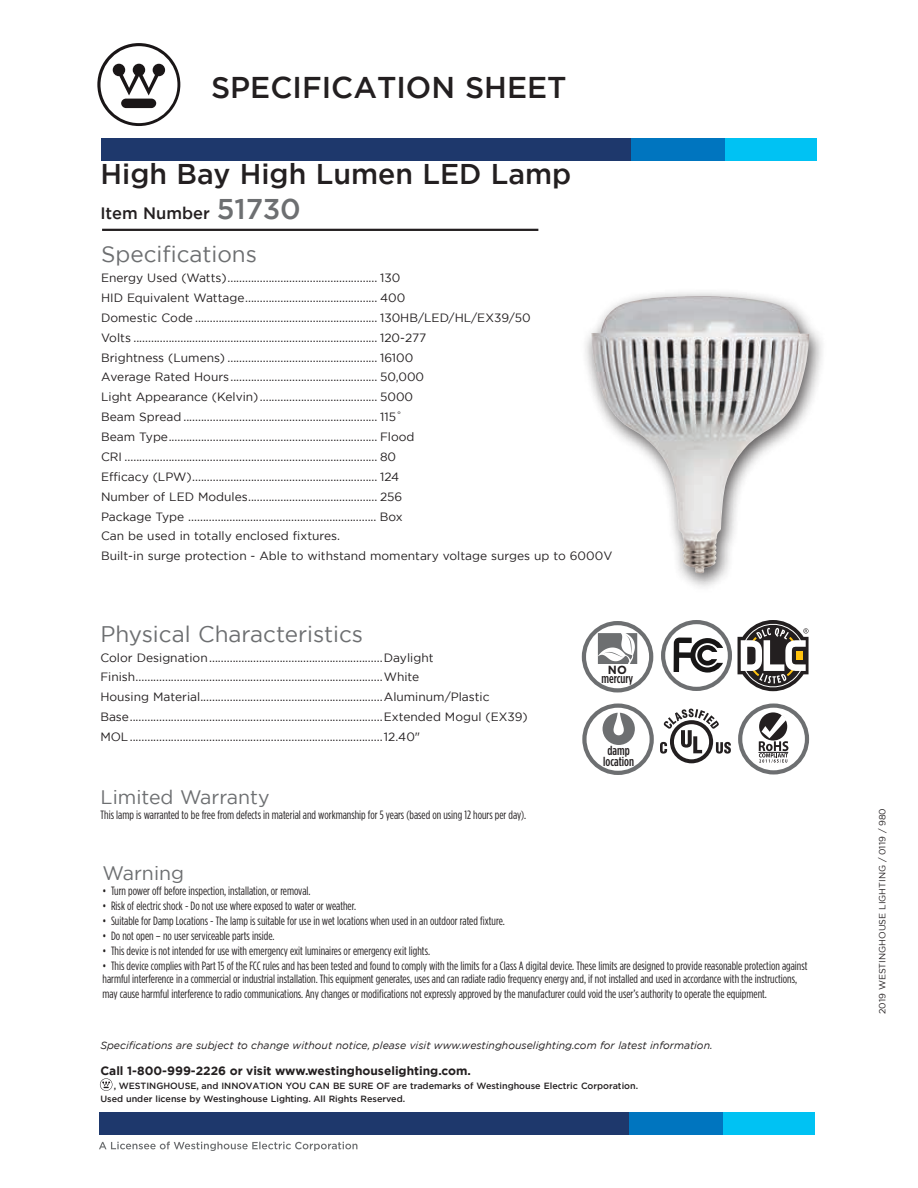
<style>
.page{position:relative;width:918px;height:1188px;background:#fff}
.page>*{position:absolute;margin:0;border:0;box-sizing:border-box;transform-origin:0 0}
.t1{font:500 30px "Gotham";color:#231f20}
.t2{font:500 28.5px "Gotham";color:#231f20}
.t3{font:22.5px "Gotham";color:#6d6f71}
.t4{font:19.5px "Gotham";color:#6d6f71}
.t5{font:500 16.5px "Gotham";color:#231f20}
.t6{font:500 13.05px/10.2px "Gotham Condensed";color:#231f20;text-align:center}
.t7{font:12px/19.8px "Gotham";color:#231f20}
.t8{font:12px/12.8px "Gotham Condensed";color:#231f20}
.t9{font:700 12px "Gotham";color:#231f20}
.t10{font:700 11.85px "Gotham";color:#231f20}
.t11{font:italic 10.5px "Gotham";color:#231f20}
.t12{font:500 9px/13.5px "Gotham";color:#231f20}
.t13{font:9px "Gotham";color:#231f20}
.s1{font-size:28.5px;color:#6d6f71}
</style>
<div class="page">
<hr style="left:102px;top:229px;width:436px;height:2px;background:#231f20">
<div style="left:580px;top:287px;width:247px;height:306px;background:#231f20;opacity:.75"></div>
<img style="left:591px;top:296px;width:218px;height:278px">
<svg style="left:97px;top:43px;width:83px;height:83px"></svg>
<div style="left:106px;top:138px;width:711px;height:23px;background:#00c2f3"></div>
<div style="left:101px;top:138px;width:624px;height:23px;background:#1e386c"></div>
<div style="left:631px;top:138px;width:94px;height:23px;background:#0075bf"></div>
<svg style="left:100px;top:1078px;width:12px;height:13px"></svg>
<div style="left:104px;top:1112px;width:711px;height:22px;background:#00c2f3"></div>
<div style="left:99px;top:1112px;width:624px;height:22px;background:#1e386c"></div>
<div style="left:629px;top:1112px;width:94px;height:22px;background:#0075bf"></div>
<svg style="left:99px;top:1142px;width:258px;height:9px"></svg>
<svg style="left:738px;top:620px;width:71px;height:71px"></svg>
<svg style="left:582px;top:704px;width:72px;height:71px"></svg>
<svg style="left:738px;top:704px;width:71px;height:71px"></svg>
<svg style="left:661px;top:620px;width:71px;height:71px"></svg>
<svg style="left:582px;top:621px;width:71px;height:71px"></svg>
<svg style="left:670px;top:720px;width:43px;height:43px"></svg>
<div style="left:674px;top:724px;width:35px;height:35px;background:#fff;border-radius:50%"></div>
<svg style="left:660px;top:709px;width:71px;height:45px"></svg>
<h1 class="t1" style="left:211px;top:68px;width:357px">SPECIFICATION SHEET</h1>
<h2 class="t2" style="left:101px;top:156px;width:472px">High Bay High Lumen LED Lamp</h2>
<h3 class="t5" style="left:100px;top:202px;width:202px">Item Number <span class="s1">51730</span></h3>
<h3 class="t3" style="left:101px;top:240px;width:157px">Specifications</h3>
<p class="t7" style="left:101px;top:268px;width:513px">Energy Used (Watts)................................................... 130<br>HID Equivalent Wattage............................................. 400<br>Domestic Code .............................................................. 130HB/LED/HL/EX39/50<br>Volts ................................................................................... 120-277<br>Brightness (Lumens) ................................................... 16100<br>Average Rated Hours.................................................. 50,000<br>Light Appearance (Kelvin) ........................................ 5000<br>Beam Spread .................................................................. 115˚<br>Beam Type....................................................................... Flood<br>CRI ...................................................................................... 80<br>Efficacy (LPW)............................................................... 124<br>Number of LED Modules............................................ 256<br>Package Type ................................................................ Box<br>Can be used in totally enclosed fixtures.<br>Built-in surge protection - Able to withstand momentary voltage surges up to 6000V</p>
<h3 class="t3" style="left:100px;top:619px;width:264px">Physical Characteristics</h3>
<p class="t7" style="left:100px;top:647px;width:429px">Color Designation...........................................................Daylight Finish....................................................................................White<br>Housing Material..............................................................Aluminum/Plastic Base......................................................................................Extended Mogul (EX39)<br>MOL......................................................................................12.40"</p>
<h3 class="t4" style="left:101px;top:785px;width:170px">Limited Warranty</h3>
<p class="t8" style="left:101px;top:808px;width:427px">This lamp is warranted to be free from defects in material and workmanship for 5 years (based on using 12 hours per day).</p>
<p class="t10" style="left:608px;top:662px;width:20px">NO</p>
<p class="t6" style="left:602px;top:673px;width:33px">mercury</p>
<p class="t6" style="left:603px;top:746px;width:32px">damp location</p>
<h3 class="t4" style="left:103px;top:860px;width:83px">Warning</h3>
<p class="t8" style="left:103px;top:884px;width:209px">• Turn power off before inspection, installation, or removal.</p>
<p class="t8" style="left:103px;top:899px;width:255px">• Risk of electric shock - Do not use where exposed to water or weather.</p>
<p class="t8" style="left:103px;top:914px;width:404px">• Suitable for Damp Locations - The lamp is suitable for use in wet locations when used in an outdoor rated fixture.</p>
<p class="t8" style="left:103px;top:929px;width:173px">• Do not open – no user serviceable parts inside.</p>
<p class="t8" style="left:103px;top:944px;width:329px">• This device is not intended for use with emergency exit luminaires or emergency exit lights.</p>
<p class="t8" style="left:103px;top:959px;width:706px">• This device complies with Part 15 of the FCC rules and has been tested and found to comply with the limits for a Class A digital device. These limits are designed to provide reasonable protection against harmful interference in a commercial or industrial installation. This equipment generates, uses and can radiate radio frequency energy and, if not installed and used in accordance with the instructions,</p>
<p class="t8" style="left:103px;top:987px;width:666px">may cause harmful interference to radio communications. Any changes or modifications not expressly approved by the manufacturer could void the user’s authority to operate the equipment.</p>
<p class="t11" style="left:100px;top:1038px;width:614px">Specifications are subject to change without notice, please visit www.westinghouselighting.com for latest information.</p>
<p class="t9" style="left:100px;top:1063px;width:372px">Call 1-800-999-2226 or visit www.westinghouselighting.com.</p>
<p class="t12" style="left:100px;top:1079px;width:539px;text-indent:13px">, WESTINGHOUSE, and INNOVATION YOU CAN BE SURE OF are trademarks of Westinghouse Electric Corporation.<br>Used under license by Westinghouse Lighting. All Rights Reserved.</p>
<p class="t13" style="left:877px;top:1014px;width:207px;rotate:-90deg">2019 WESTINGHOUSE LIGHTING / 0119 / 980</p>
</div>
